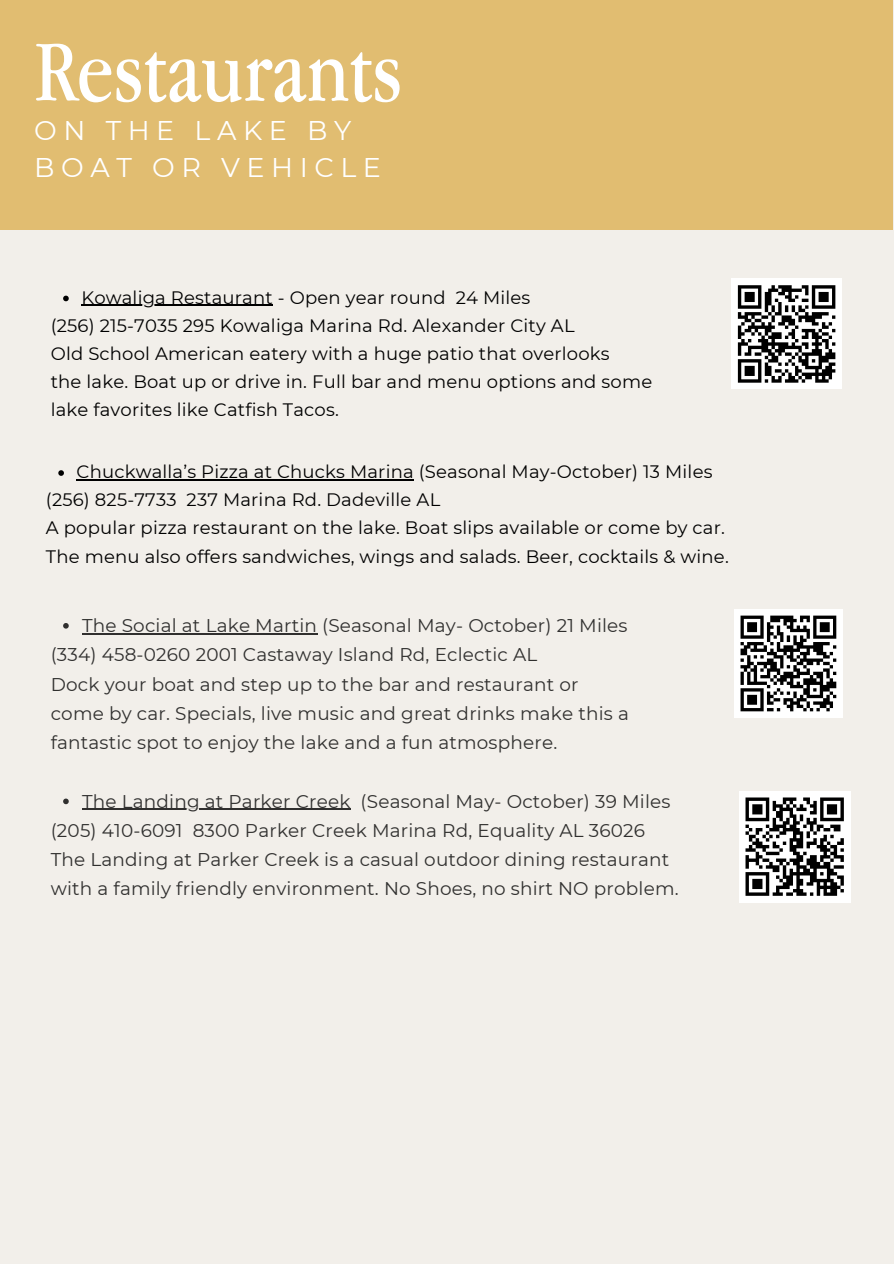
<style>
.page{position:relative;width:894px;height:1264px;background:#fff}
.page>*{position:absolute;margin:0;border:0;box-sizing:border-box;transform-origin:0 0}
.t1{font:90px "Apple Garamond";color:#fff}
.t2{font:27px/37.2px "Montserrat";letter-spacing:.245em;color:#fff}
.t3{font:18.45px/29.2px "Montserrat";letter-spacing:.01em;color:#000}
.t4{font:18px "Montserrat";letter-spacing:.01em;color:#000}
</style>
<div class="page">
<div style="left:0;top:0;width:893px;height:1263px;background:#f2efea"></div>
<div style="left:0;top:0;width:892px;height:229px;background:#e1bd71"></div>
<svg style="left:63px;top:623px;width:6px;height:5px"></svg>
<hr style="left:82px;top:633px;width:235px;height:1px;background:#000">
<svg style="left:63px;top:798px;width:6px;height:6px"></svg>
<hr style="left:82px;top:808px;width:268px;height:1px;background:#000">
<div style="left:733px;top:609px;width:109px;height:109px;background:#fff"></div>
<svg style="left:740px;top:615px;width:97px;height:97px"></svg>
<div style="left:738px;top:790px;width:112px;height:112px;background:#fff"></div>
<svg style="left:745px;top:797px;width:99px;height:99px"></svg>
<svg style="left:58px;top:470px;width:6px;height:6px"></svg>
<hr style="left:76px;top:479px;width:338px;height:1px;background:#000">
<svg style="left:63px;top:296px;width:6px;height:5px"></svg>
<hr style="left:81px;top:305px;width:192px;height:1px;background:#000">
<div style="left:731px;top:278px;width:110px;height:111px;background:#fff"></div>
<svg style="left:737px;top:285px;width:99px;height:98px"></svg>
<h1 class="t1" style="left:34px;top:18px;width:369px">Restaurants</h1>
<h2 class="t2" style="left:34px;top:112px;width:348px">ON THE LAKE BY<br>BOAT OR VEHICLE</h2>
<p class="t4" style="left:81px;top:286px;width:450px">Kowaliga Restaurant - Open year round 24 Miles</p>
<p class="t4" style="left:51px;top:314px;width:525px">(256) 215-7035 295 Kowaliga Marina Rd. Alexander City AL</p>
<p class="t4" style="left:51px;top:342px;width:560px">Old School American eatery with a huge patio that overlooks</p>
<p class="t4" style="left:51px;top:370px;width:603px">the lake. Boat up or drive in. Full bar and menu options and some</p>
<p class="t4" style="left:51px;top:398px;width:289px">lake favorites like Catfish Tacos.</p>
<p class="t4" style="left:76px;top:460px;width:637px">Chuckwalla’s Pizza at Chucks Marina (Seasonal May-October) 13 Miles</p>
<p class="t4" style="left:46px;top:489px;width:396px">(256) 825-7733 237 Marina Rd. Dadeville AL</p>
<p class="t4" style="left:46px;top:517px;width:680px">A popular pizza restaurant on the lake. Boat slips available or come by car.</p>
<p class="t4" style="left:46px;top:545px;width:684px">The menu also offers sandwiches, wings and salads. Beer, cocktails &amp; wine.</p>
<p class="t3" style="left:51px;top:610px;width:579px;text-indent:31px">The Social at Lake Martin (Seasonal May- October) 21 Miles (334) 458-0260 2001 Castaway Island Rd, Eclectic AL<br>Dock your boat and step up to the bar and restaurant or come by car. Specials, live music and great drinks make this a fantastic spot to enjoy the lake and a fun atmosphere.</p>
<p class="t3" style="left:51px;top:786px;width:629px;text-indent:31px">The Landing at Parker Creek (Seasonal May- October) 39 Miles (205) 410-6091 8300 Parker Creek Marina Rd, Equality AL 36026<br>The Landing at Parker Creek is a casual outdoor dining restaurant with a family friendly environment. No Shoes, no shirt NO problem.</p>
</div>
